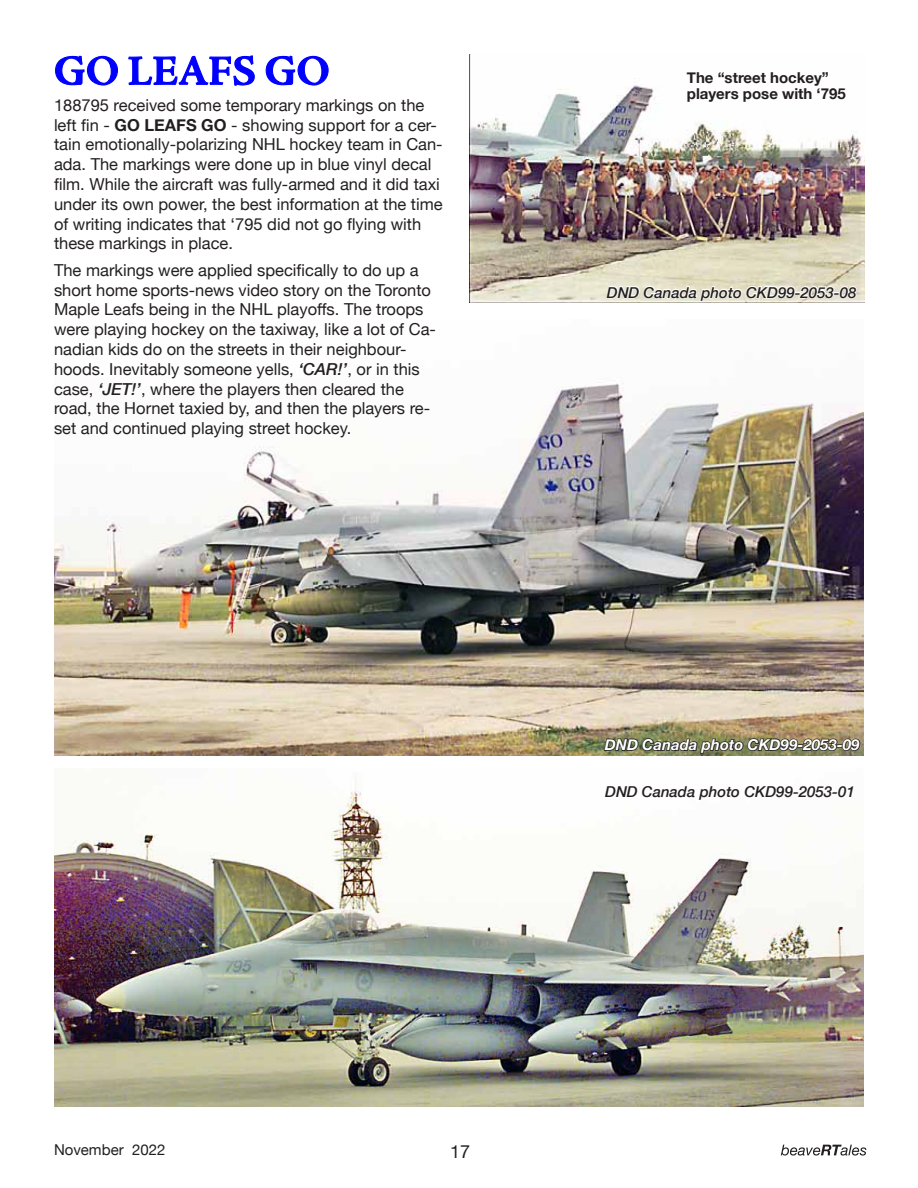
<style>
.page{position:relative;width:918px;height:1188px;background:#fff}
.page>*{position:absolute;margin:0;border:0;box-sizing:border-box;transform-origin:0 0}
.t1{font:18px "Helvetica Neue";color:#231f20}
.t2{font:16.5px/19.8px "Helvetica Neue";color:#231f20}
.t3{font:italic 500 15px "Helvetica Neue";color:#231f20}
.t4{font:700 15px/16.5px "Helvetica Neue";color:#231f20}
.t5{font:italic 700 15px "Helvetica Neue";color:#fff}
.t6{font:15px "Helvetica Neue";color:#231f20}
.s1{font-weight:700}
.s2{font-weight:500;font-style:italic}
</style>
<div class="page">
<svg style="left:781px;top:1145px;width:85px;height:11px"></svg>
<img style="left:54px;top:779px;width:810px;height:328px">
<img style="left:470px;top:54px;width:395px;height:248px">
<svg style="left:605px;top:275px;width:253px;height:28px"></svg>
<img style="left:54px;top:382px;width:810px;height:374px">
<img style="left:603px;top:727px;width:258px;height:29px">
<svg style="left:55px;top:55px;width:274px;height:31px"></svg>
<p class="t2" style="left:54px;top:96px;width:390px">188795 received some temporary markings on the left fin - <span class="s1">GO LEAFS GO</span> - showing support for a cer&shy;tain emotionally-polarizing NHL hockey team in Can&shy;ada. The markings were done up in blue vinyl decal film. While the aircraft was fully-armed and it did taxi under its own power, the best information at the time of writing indicates that ‘795 did not go flying with these markings in place.</p>
<p class="t2" style="left:54px;top:261px;width:383px">The markings were applied specifically to do up a short home sports-news video story on the Toronto Maple Leafs being in the NHL playoffs. The troops were playing hockey on the taxiway, like a lot of Ca&shy;nadian kids do on the streets in their neighbour&shy;hoods. Inevitably someone yells, <span class="s2">‘CAR!’</span>, or in this case, <span class="s2">‘JET!’</span>, where the players then cleared the road, the Hornet taxied by, and then the players re&shy;set and continued playing street hockey.</p>
<p class="t4" style="left:687px;top:69px;width:160px">The “street hockey” players pose with ‘795</p>
<p class="t3" style="left:607px;top:279px;width:251px">DND Canada photo CKD99-2053-08</p>
<p class="t5" style="left:605px;top:733px;width:256px">DND Canada photo CKD99-2053-09</p>
<p class="t3" style="left:605px;top:778px;width:251px">DND Canada photo CKD99-2053-01</p>
<p class="t6" style="left:54px;top:1139px;width:113px">November 2022</p>
<p class="t1" style="left:450px;top:1138px;width:22px">17</p>
</div>
